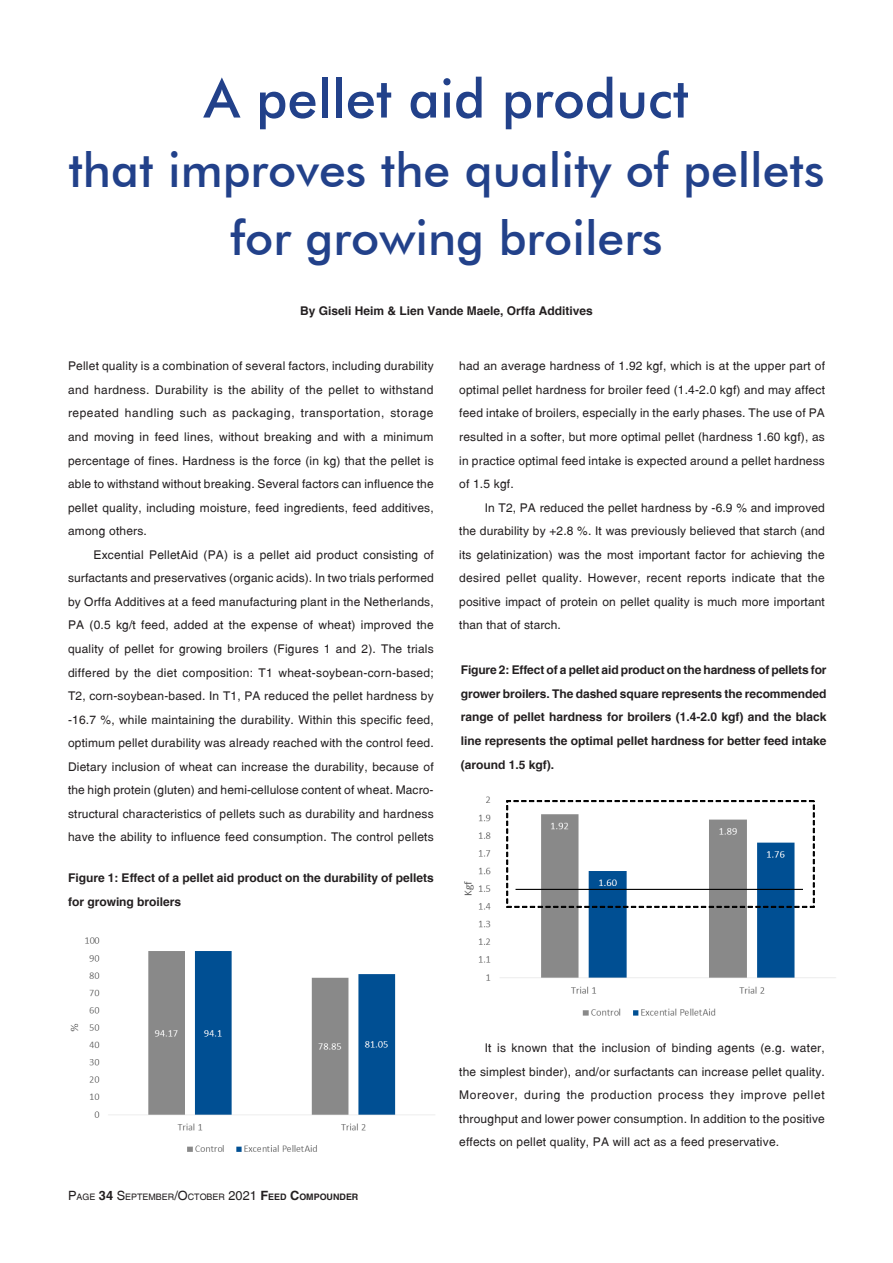
<style>
.page{position:relative;width:893px;height:1263px;background:#fff}
.page>*{position:absolute;margin:0;border:0;box-sizing:border-box;transform-origin:0 0}
.text_h{font:500 54px "Futura BT";color:#22418a}
.text_h-2{font:500 48px "Futura BT";color:#22418a}
.text_r{font:12px/23.5px "Switzerland Plain";letter-spacing:.015em;color:#231f20;text-align:justify}
.text_1{font:12px/23.5px "Switzerland Plain";letter-spacing:.015em;color:#231f20;text-align:justify}
.text_1-2{font:700 12px/23.5px "Switzerland";color:#231f20}
.t1{font:8.85px "Switzerland Plain";color:#231f20}
.s1{font-size:12.75px}
.s2{font-family:"Switzerland";font-weight:700;font-size:12.75px}
.s3{font-family:"Switzerland";font-weight:700}
</style>
<div class="page">
<img style="left:70px;top:937px;width:365px;height:215px">
<img style="left:464px;top:796px;width:372px;height:220px">
<svg style="left:507px;top:800px;width:307px;height:107px"></svg>
<hr style="left:515px;top:889px;width:288px;height:1px;background:#000">
<p class="text_h" style="left:204px;top:66px;width:486px">A pellet aid product</p>
<p class="text_h-2" style="left:68px;top:141px;width:758px">that improves the quality of pellets</p>
<p class="text_h-2" style="left:230px;top:208px;width:433px">for growing broilers</p>
<p class="text_1-2" style="left:300px;top:298px;width:294px">By Giseli Heim &amp; Lien Vande Maele, Orffa Additives</p>
<p class="text_1" style="left:68px;top:354px;width:367px">Pellet quality is a combination of several factors, including durability and hardness. Durability is the ability of the pellet to withstand repeated handling such as packaging, transportation, storage and moving in feed lines, without breaking and with a minimum percentage of fines. Hardness is the force (in kg) that the pellet is able to withstand without breaking. Several factors can influence the pellet quality, including moisture, feed ingredients, feed additives, among others.</p>
<p class="text_r" style="left:68px;top:543px;width:367px;text-indent:26px">Excential PelletAid (PA) is a pellet aid product consisting of surfactants and preservatives (organic acids). In two trials performed by Orffa Additives at a feed manufacturing plant in the Netherlands, PA (0.5 kg/t feed, added at the expense of wheat) improved the quality of pellet for growing broilers (Figures 1 and 2). The trials differed by the diet composition: T1 wheat-soybean-corn-based; T2, corn-soybean-based. In T1, PA reduced the pellet hardness by -16.7 %, while maintaining the durability. Within this specific feed, optimum pellet durability was already reached with the control feed.<br>Dietary inclusion of wheat can increase the durability, because of the high protein (gluten) and hemi-cellulose content of wheat. Macro&shy;structural characteristics of pellets such as durability and hardness have the ability to influence feed consumption. The control pellets</p>
<p class="text_1-2" style="left:68px;top:866px;width:367px">Figure 1: Effect of a pellet aid product on the durability of pellets for growing broilers</p>
<p class="text_r" style="left:459px;top:354px;width:367px">had an average hardness of 1.92 kgf, which is at the upper part of optimal pellet hardness for broiler feed (1.4-2.0 kgf) and may affect feed intake of broilers, especially in the early phases. The use of PA resulted in a softer, but more optimal pellet (hardness 1.60 kgf), as in practice optimal feed intake is expected around a pellet hardness of 1.5 kgf.</p>
<p class="text_r" style="left:459px;top:495px;width:367px;text-indent:26px">In T2, PA reduced the pellet hardness by -6.9 % and improved the durability by +2.8 %. It was previously believed that starch (and its gelatinization) was the most important factor for achieving the desired pellet quality. However, recent reports indicate that the positive impact of protein on pellet quality is much more important than that of starch.</p>
<p class="text_1-2" style="left:461px;top:658px;width:367px;text-align:justify">Figure 2: Effect of a pellet aid product on the hardness of pellets for grower broilers. The dashed square represents the recommended range of pellet hardness for broilers (1.4-2.0 kgf) and the black line represents the optimal pellet hardness for better feed intake (around 1.5 kgf).</p>
<p class="t1" style="left:68px;top:1192px;width:292px"><span class="s1">P</span>AGE <span class="s2">34</span> <span class="s1">S</span>EPTEMBER<span class="s1">/O</span>CTOBER <span class="s1">2021</span> <span class="s2">F</span><span class="s3">EED</span> <span class="s2">C</span><span class="s3">OMPOUNDER</span></p>
<p class="text_r" style="left:459px;top:1036px;width:367px;text-indent:26px">It is known that the inclusion of binding agents (e.g. water, the simplest binder), and/or surfactants can increase pellet quality.<br>Moreover, during the production process they improve pellet throughput and lower power consumption. In addition to the positive effects on pellet quality, PA will act as a feed preservative.</p>
</div>
